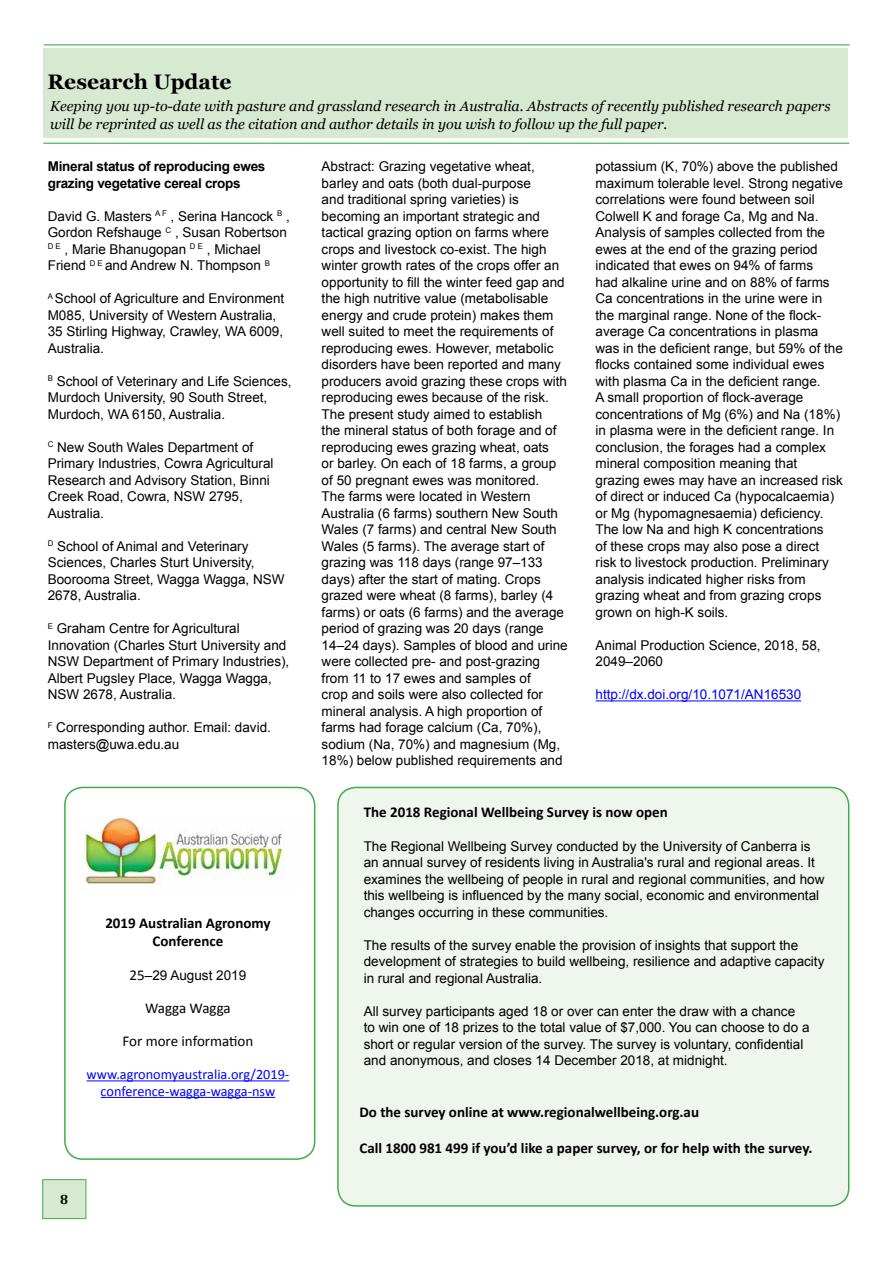
<style>
.page{position:relative;width:893px;height:1263px;background:#fff}
.page>*{position:absolute;margin:0;border:0;box-sizing:border-box;transform-origin:0 0}
.t1{font:700 21px "Georgia";color:#000}
.t2{font:700 15px/18px "Calibri";color:#000;text-align:center}
.t3{font:15px "Calibri";color:#000}
.t4{font:italic 14.25px/17.1px "Georgia";color:#000}
.t5{font:14.25px/16.5px "Calibri";color:#00f;text-align:center}
.t6{font:13.5px/16.5px "Arial";color:#000}
.t7{font:700 13.5px/16.5px "Arial";letter-spacing:-.02em;color:#000}
.t8{font:13.5px "Arial";color:#00f}
.t9{font:700 13.5px "Cambria";color:#000}
.s1{font-family:"Calibri";font-size:15px}
</style>
<div class="page">
<div style="left:43px;top:1180px;width:43px;height:38px;background:#d8e9d2"></div>
<div style="left:42px;top:1179px;width:44px;height:40px;border:1px solid #41ad49"></div>
<hr style="left:44px;top:44px;width:806px;height:1px;background:#41ad49">
<div style="left:43px;top:48px;width:804px;height:90px;background:#d8e9d2"></div>
<hr style="left:43px;top:143px;width:806px;height:1px;background:#41ad49">
<hr style="left:596px;top:700px;width:205px;height:1px;background:#00f">
<div style="left:64px;top:787px;width:251px;height:373px;border:2px solid #41ad49;border-radius:18px"></div>
<img style="left:81px;top:817px;width:204px;height:67px">
<div style="left:338px;top:787px;width:511px;height:419px;background:#eff6ed;border-radius:18px"></div>
<div style="left:337px;top:787px;width:512px;height:419px;border:2px solid #41ad49;border-radius:18px"></div>
<hr style="left:87px;top:1080px;width:202px;height:1px;background:#00f">
<hr style="left:101px;top:1097px;width:174px;height:1px;background:#00f">
<h1 class="t1" style="left:48px;top:69px;width:185px">Research Update</h1>
<p class="t4" style="left:50px;top:98px;width:782px">Keeping you up-to-date with pasture and grassland research in Australia. Abstracts of recently published research papers will be reprinted as well as the citation and author details in you wish to follow up the full paper.</p>
<p class="t7" style="left:48px;top:159px;width:219px">Mineral status of reproducing ewes grazing vegetative cereal crops</p>
<p class="t6" style="left:48px;top:208px;width:244px">David G. Masters <sup>A</sup> <sup>F</sup> , Serina Hancock <sup>B</sup> , Gordon Refshauge <sup>C</sup> , Susan Robertson <sup>D</sup> <sup>E</sup> , Marie Bhanugopan <sup>D</sup> <sup>E</sup> , Michael Friend <sup>D</sup> <sup>E</sup> and Andrew N. Thompson <sup>B</sup></p>
<p class="t6" style="left:48px;top:291px;width:238px"><sup>A</sup> School of Agriculture and Environment<br>M085, University of Western Australia,<br>35 Stirling Highway, Crawley, WA 6009,<br>Australia.</p>
<p class="t6" style="left:48px;top:373px;width:245px"><sup>B</sup> School of Veterinary and Life Sciences,<br>Murdoch University, 90 South Street,<br>Murdoch, WA 6150, Australia.</p>
<p class="t6" style="left:48px;top:439px;width:227px"><sup>C</sup> New South Wales Department of<br>Primary Industries, Cowra Agricultural<br>Research and Advisory Station, Binni<br>Creek Road, Cowra, NSW 2795,<br>Australia.</p>
<p class="t6" style="left:48px;top:538px;width:238px"><sup>D</sup> School of Animal and Veterinary<br>Sciences, Charles Sturt University,<br>Boorooma Street, Wagga Wagga, NSW<br>2678, Australia.</p>
<p class="t6" style="left:48px;top:621px;width:243px"><sup>E</sup> Graham Centre for Agricultural Innovation (Charles Sturt University and NSW Department of Primary Industries), Albert Pugsley Place, Wagga Wagga, NSW 2678, Australia.</p>
<p class="t6" style="left:48px;top:720px;width:225px"><sup>F</sup> Corresponding author. Email: david. masters@uwa.edu.au</p>
<p class="t6" style="left:322px;top:159px;width:248px">Abstract: Grazing vegetative wheat, barley and oats (both dual-purpose<br>and traditional spring varieties) is becoming an important strategic and tactical grazing option on farms where crops and livestock co-exist. The high winter growth rates of the crops offer an opportunity to fill the winter feed gap and the high nutritive value (metabolisable energy and crude protein) makes them well suited to meet the requirements of reproducing ewes. However, metabolic disorders have been reported and many producers avoid grazing these crops with reproducing ewes because of the risk.<br>The present study aimed to establish<br>the mineral status of both forage and of reproducing ewes grazing wheat, oats<br>or barley. On each of 18 farms, a group of 50 pregnant ewes was monitored.<br>The farms were located in Western Australia (6 farms) southern New South Wales (7 farms) and central New South Wales (5 farms). The average start of grazing was 118 days (range 97–133 days) after the start of mating. Crops grazed were wheat (8 farms), barley (4 farms) or oats (6 farms) and the average period of grazing was 20 days (range 14–24 days). Samples of blood and urine were collected pre- and post-grazing from 11 to 17 ewes and samples of<br>crop and soils were also collected for mineral analysis. A high proportion of farms had forage calcium (Ca, 70%), sodium (Na, 70%) and magnesium (Mg, 18%) below published requirements and</p>
<p class="t6" style="left:596px;top:159px;width:249px">potassium (K, 70%) above the published maximum tolerable level. Strong negative correlations were found between soil Colwell K and forage Ca, Mg and Na.<br>Analysis of samples collected from the ewes at the end of the grazing period indicated that ewes on 94% of farms<br>had alkaline urine and on 88% of farms Ca concentrations in the urine were in the marginal range. None of the flock&shy;average Ca concentrations in plasma was in the deficient range, but 59% of the flocks contained some individual ewes with plasma Ca in the deficient range.<br>A small proportion of flock-average concentrations of Mg (6%) and Na (18%) in plasma were in the deficient range. In conclusion, the forages had a complex mineral composition meaning that grazing ewes may have an increased risk of direct or induced Ca (hypocalcaemia) or Mg (hypomagnesaemia) deficiency.<br>The low Na and high K concentrations<br>of these crops may also pose a direct risk to livestock production. Preliminary analysis indicated higher risks from grazing wheat and from grazing crops grown on high-K soils.</p>
<p class="t6" style="left:596px;top:637px;width:227px">Animal Production Science, 2018, 58,<br>2049–2060</p>
<p class="t8" style="left:596px;top:686px;width:207px">http://dx.doi.org/10.1071/AN16530</p>
<p class="t2" style="left:105px;top:914px;width:167px">2019 Australian Agronomy<br>Conference</p>
<p class="t6" style="left:130px;top:967px;width:118px"><span class="s1">25</span>–29 August 2019</p>
<p class="t3" style="left:145px;top:999px;width:87px">Wagga Wagga</p>
<p class="t3" style="left:123px;top:1032px;width:132px">For more information</p>
<p class="t5" style="left:87px;top:1066px;width:204px">www.agronomyaustralia.org/2019- conference-wagga-wagga-nsw</p>
<p class="t9" style="left:60px;top:1190px;width:9px">8</p>
<p class="t2" style="left:364px;top:803px;width:306px">The 2018 Regional Wellbeing Survey is now open</p>
<p class="t6" style="left:364px;top:838px;width:462px">The Regional Wellbeing Survey conducted by the University of Canberra is an annual survey of residents living in Australia's rural and regional areas. It examines the wellbeing of people in rural and regional communities, and how this wellbeing is influenced by the many social, economic and environmental changes occurring in these communities.</p>
<p class="t6" style="left:364px;top:937px;width:462px">The results of the survey enable the provision of insights that support the development of strategies to build wellbeing, resilience and adaptive capacity in rural and regional Australia.</p>
<p class="t6" style="left:364px;top:1003px;width:447px">All survey participants aged 18 or over can enter the draw with a chance to win one of 18 prizes to the total value of $7,000. You can choose to do a short or regular version of the survey. The survey is voluntary, confidential and anonymous, and closes 14 December 2018, at midnight.</p>
<p class="t2" style="left:359px;top:1103px;width:341px">Do the survey online at www.regionalwellbeing.org.au</p>
<p class="t2" style="left:359px;top:1139px;width:455px">Call 1800 981 499 if you’d like a paper survey, or for help with the survey.</p>
</div>
